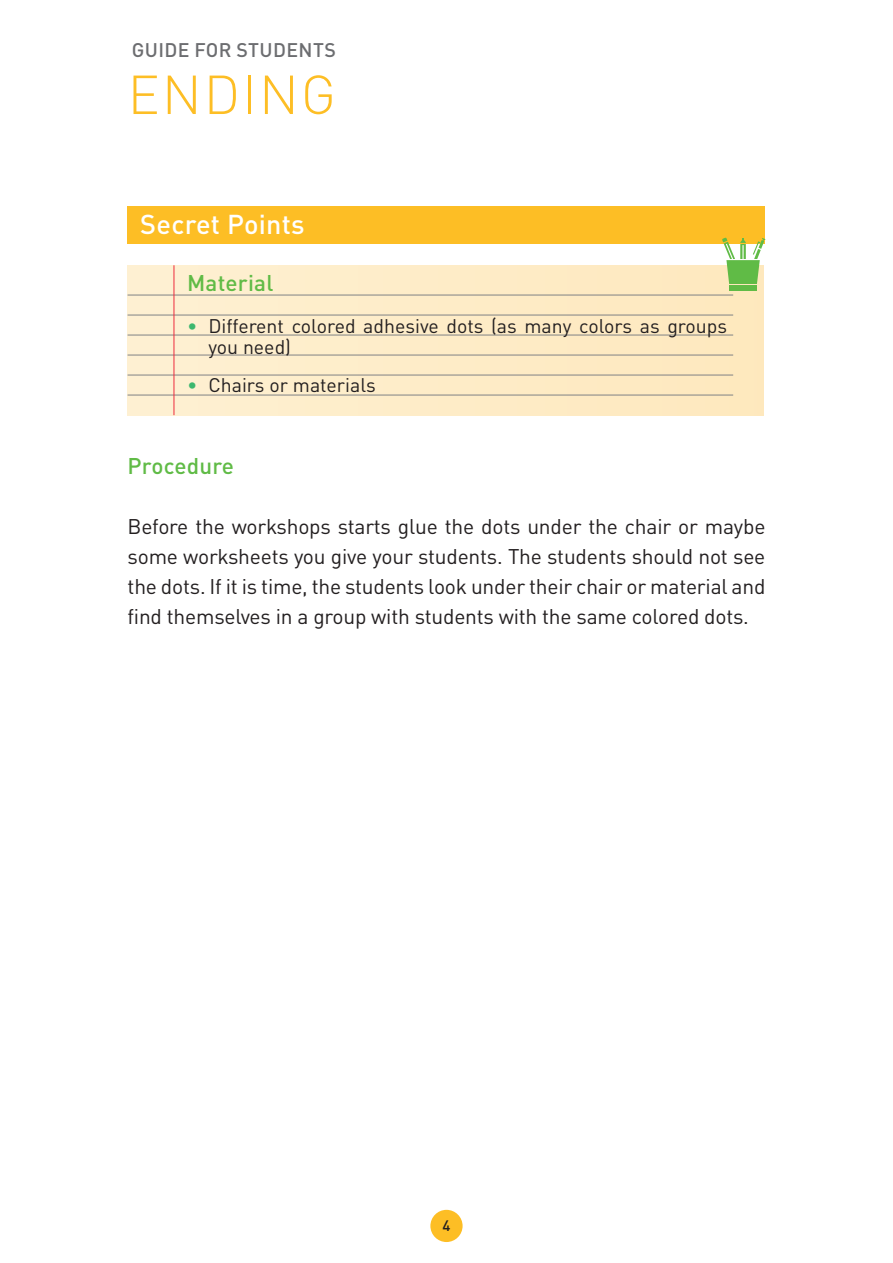
<style>
.page{position:relative;width:893px;height:1263px;background:#fff}
.page>*{position:absolute;margin:0;border:0;box-sizing:border-box;transform-origin:0 0}
.t1{font:300 54px "DIN Pro";letter-spacing:.035em;color:#fdbe25}
.t2{font:500 27px "DIN Pro";letter-spacing:.01em;color:#fff}
.t3{font:500 22.5px "DIN Pro";letter-spacing:.01em;color:#60bb46}
.t4{font:21px/30px "DIN Pro";letter-spacing:-.01em;color:#231f20;text-align:justify}
.t5{font:19.5px/21px "DIN Pro";color:#231f20}
.t6{font:500 19.5px "DIN Pro";letter-spacing:.02em;color:#6c6d70}
.t7{font:500 15px "DIN Pro";color:#231f20}
.s1{color:#3cb76e}
</style>
<div class="page">
<div style="left:430px;top:1210px;width:33px;height:32px;background:#fdbe25;border-radius:50%"></div>
<div style="left:128px;top:265px;width:636px;height:150px;background:#feecc7"></div>
<hr style="left:128px;top:295px;width:605px;height:1px;background:#808285">
<hr style="left:128px;top:335px;width:605px;height:1px;background:#808285">
<hr style="left:128px;top:375px;width:605px;height:1px;background:#808285">
<hr style="left:128px;top:395px;width:605px;height:1px;background:#808285">
<hr style="left:128px;top:315px;width:605px;height:1px;background:#808285">
<hr style="left:128px;top:355px;width:605px;height:1px;background:#808285">
<hr style="left:174px;top:265px;width:1px;height:150px;background:#ee2c3d">
<div style="left:128px;top:206px;width:637px;height:38px;background:#fdbe25"></div>
<div style="left:729px;top:285px;width:28px;height:6px;background:#60bb46"></div>
<svg style="left:722px;top:238px;width:43px;height:46px"></svg>
<p class="t6" style="left:132px;top:34px;width:206px">GUIDE FOR STUDENTS</p>
<h1 class="t1" style="left:128px;top:53px;width:210px">ENDING</h1>
<p class="t2" style="left:140px;top:202px;width:166px">Secret Points</p>
<p class="t3" style="left:187px;top:264px;width:88px">Material</p>
<p class="t5" style="left:208px;top:314px;width:520px;text-indent:-21px"><span class="s1">•</span> Different colored adhesive dots (as many colors as groups you need)</p>
<p class="t5" style="left:187px;top:373px;width:190px"><span class="s1">•</span> Chairs or materials</p>
<p class="t3" style="left:128px;top:448px;width:108px">Procedure</p>
<p class="t4" style="left:128px;top:509px;width:639px">Before the workshops starts glue the dots under the chair or maybe some worksheets you give your students. The students should not see the dots. If it is time, the students look under their chair or material and find themselves in a group with students with the same colored dots.</p>
<p class="t7" style="left:442px;top:1213px;width:9px">4</p>
</div>
